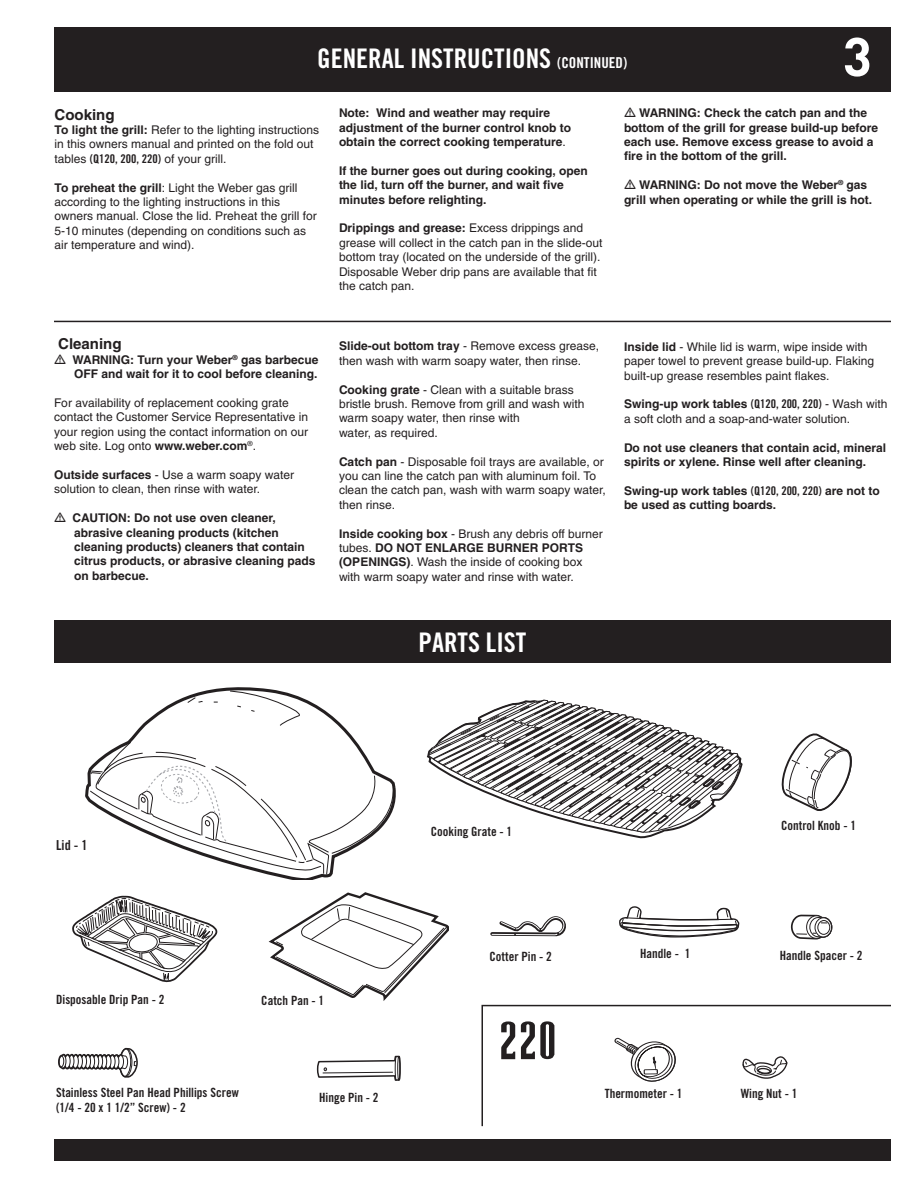
<style>
.page{position:relative;width:918px;height:1188px;background:#fff}
.page>*{position:absolute;margin:0;border:0;box-sizing:border-box;transform-origin:0 0}
.t1{font:27px "Trade Gothic Bold Cond Twenty";color:#fff}
.t2{font:700 15px "Helvetica";color:#231f20}
.t3{font:13.8px "Trade Gothic Bold Cond Twenty";color:#231f20}
.t4{font:12.75px/15.3px "Trade Gothic Bold Cond Twenty";color:#231f20}
.t5{font:12px/14.4px "Helvetica";color:#231f20}
.t6{font:700 12px/14.4px "Helvetica";color:#231f20}
.s1{font-size:15px}
.s2{font-weight:700}
.s3{font-family:"Trade Gothic Bold Cond Twenty"}
.s4{font-weight:400}
.s5{font-family:"Trade Gothic Bold Cond Twenty";font-weight:400}
</style>
<div class="page">
<div style="left:54px;top:27px;width:837px;height:65px;background:#231f20"></div>
<div style="left:54px;top:1139px;width:837px;height:22px;background:#231f20"></div>
<svg style="left:58px;top:1047px;width:80px;height:31px"></svg>
<svg style="left:790px;top:915px;width:42px;height:25px"></svg>
<svg style="left:317px;top:1055px;width:84px;height:26px"></svg>
<svg style="left:782px;top:733px;width:70px;height:78px"></svg>
<svg style="left:72px;top:895px;width:145px;height:87px"></svg>
<svg style="left:490px;top:916px;width:76px;height:20px"></svg>
<svg style="left:269px;top:892px;width:180px;height:109px"></svg>
<svg style="left:619px;top:906px;width:120px;height:32px"></svg>
<svg style="left:85px;top:687px;width:311px;height:193px"></svg>
<svg style="left:90px;top:690px;width:304px;height:185px"></svg>
<svg style="left:145px;top:762px;width:84px;height:83px"></svg>
<svg style="left:427px;top:700px;width:316px;height:138px"></svg>
<div style="left:54px;top:620px;width:837px;height:43px;background:#231f20"></div>
<svg style="left:481px;top:1004px;width:410px;height:123px"></svg>
<hr style="left:54px;top:321px;width:837px;height:1px;background:#231f20">
<h1 class="t1" style="left:317px;top:42px;width:311px">GENERAL INSTRUCTIONS <span class="s1">(CONTINUED)</span></h1>
<p class="t2" style="left:55px;top:105px;width:61px">Cooking</p>
<p class="t5" style="left:55px;top:123px;width:266px"><span class="s2">To light the grill:</span> Refer to the lighting instructions in this owners manual and printed on the fold out tables <span class="s3">(Q120, 200, 220)</span> of your grill.</p>
<p class="t5" style="left:55px;top:180px;width:264px"><span class="s2">To preheat the grill</span>: Light the Weber gas grill according to the lighting instructions in this owners manual. Close the lid. Preheat the grill for 5-10 minutes (depending on conditions such as air temperature and wind).</p>
<p class="t2" style="left:58px;top:335px;width:65px">Cleaning</p>
<p class="t6" style="left:72px;top:352px;width:248px">WARNING: Turn your Weber<sup>®</sup> gas barbecue<br>OFF and wait for it to cool before cleaning.</p>
<p class="t5" style="left:54px;top:396px;width:256px">For availability of replacement cooking grate contact the Customer Service Representative in your region using the contact information on our web site. Log onto <span class="s2">www.weber.com</span><sup>®</sup>.</p>
<p class="t5" style="left:54px;top:468px;width:242px"><span class="s2">Outside surfaces</span> - Use a warm soapy water solution to clean, then rinse with water.</p>
<p class="t6" style="left:72px;top:511px;width:245px">CAUTION: Do not use oven cleaner, abrasive cleaning products (kitchen cleaning products) cleaners that contain citrus products, or abrasive cleaning pads on barbecue.</p>
<p class="t6" style="left:339px;top:106px;width:234px">Note: Wind and weather may require adjustment of the burner control knob to obtain the correct cooking temperature<span class="s4">.</span></p>
<p class="t6" style="left:339px;top:163px;width:250px">If the burner goes out during cooking, open the lid, turn off the burner, and wait five minutes before relighting.</p>
<p class="t5" style="left:339px;top:221px;width:265px"><span class="s2">Drippings and grease:</span> Excess drippings and grease will collect in the catch pan in the slide-out bottom tray (located on the underside of the grill).<br>Disposable Weber drip pans are available that fit the catch pan.</p>
<p class="t6" style="left:624px;top:106px;width:256px;text-indent:15px">WARNING: Check the catch pan and the bottom of the grill for grease build-up before each use. Remove excess grease to avoid a fire in the bottom of the grill.</p>
<p class="t6" style="left:624px;top:178px;width:250px;text-indent:15px">WARNING: Do not move the Weber<sup>®</sup> gas grill when operating or while the grill is hot.</p>
<p class="t5" style="left:339px;top:339px;width:262px"><span class="s2">Slide-out bottom tray</span> - Remove excess grease, then wash with warm soapy water, then rinse.</p>
<p class="t5" style="left:339px;top:382px;width:247px"><span class="s2">Cooking grate</span> - Clean with a suitable brass bristle brush. Remove from grill and wash with warm soapy water, then rinse with<br>water, as required.</p>
<p class="t5" style="left:339px;top:454px;width:268px"><span class="s2">Catch pan</span> - Disposable foil trays are available, or you can line the catch pan with aluminum foil. To clean the catch pan, wash with warm soapy water, then rinse.</p>
<p class="t5" style="left:339px;top:526px;width:265px"><span class="s2">Inside cooking box</span> - Brush any debris off burner tubes. <span class="s2">DO NOT ENLARGE BURNER PORTS (OPENINGS)</span>. Wash the inside of cooking box with warm soapy water and rinse with water.</p>
<h1 class="t1" style="left:419px;top:626px;width:98px">PARTS LIST</h1>
<p class="t5" style="left:624px;top:339px;width:252px"><span class="s2">Inside lid</span> - While lid is warm, wipe inside with paper towel to prevent grease build-up. Flaking built-up grease resembles paint flakes.</p>
<p class="t5" style="left:624px;top:397px;width:265px"><span class="s2">Swing-up work tables</span> <span class="s3">(Q120, 200, 220)</span> - Wash with a soft cloth and a soap-and-water solution.</p>
<p class="t6" style="left:624px;top:440px;width:264px">Do not use cleaners that contain acid, mineral spirits or xylene. Rinse well after cleaning.</p>
<p class="t6" style="left:624px;top:483px;width:257px">Swing-up work tables <span class="s5">(Q120, 200, 220)</span> are not to be used as cutting boards.</p>
<p class="t3" style="left:56px;top:837px;width:33px">Lid - 1</p>
<p class="t4" style="left:56px;top:992px;width:110px">Disposable Drip Pan - 2</p>
<p class="t4" style="left:261px;top:993px;width:64px">Catch Pan - 1</p>
<p class="t4" style="left:431px;top:823px;width:83px">Cooking Grate - 1</p>
<p class="t4" style="left:490px;top:948px;width:64px">Cotter Pin - 2</p>
<p class="t4" style="left:640px;top:946px;width:52px">Handle - 1</p>
<p class="t4" style="left:781px;top:818px;width:77px">Control Knob - 1</p>
<p class="t4" style="left:780px;top:948px;width:84px">Handle Spacer - 2</p>
<p class="t4" style="left:56px;top:1084px;width:184px">Stainless Steel Pan Head Phillips Screw (1/4 - 20 x 1 1/2” Screw) - 2</p>
<p class="t4" style="left:319px;top:1089px;width:61px">Hinge Pin - 2</p>
<p class="t4" style="left:605px;top:1086px;width:79px">Thermometer - 1</p>
<p class="t4" style="left:741px;top:1086px;width:58px">Wing Nut - 1</p>
</div>
